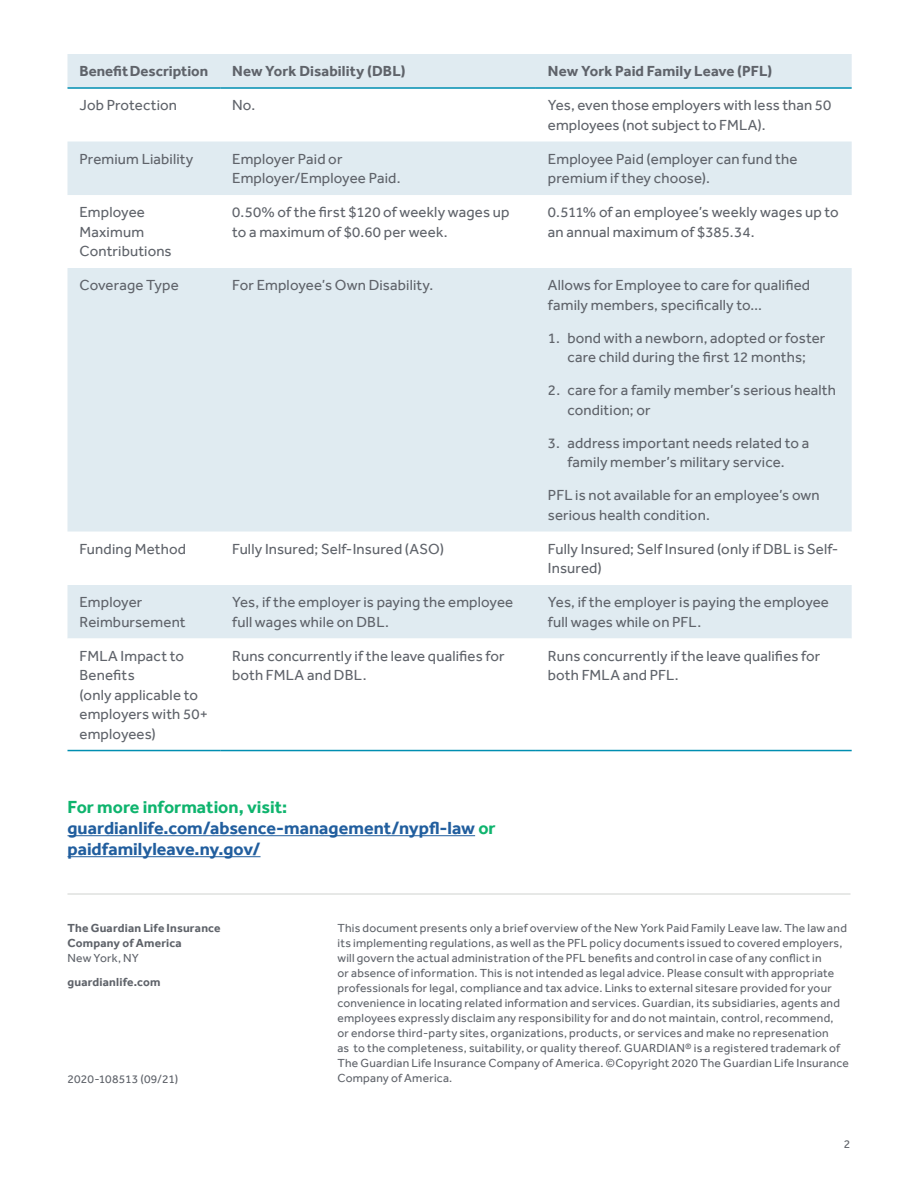
<style>
.page{position:relative;width:918px;height:1188px;background:#fff}
.page>*{position:absolute;margin:0;border:0;box-sizing:border-box;transform-origin:0 0}
.t1{font:700 18px/21px "Effra";color:#215e9e}
.t2{font:15px/19.5px "Effra";letter-spacing:.01em;color:#5f636a}
.t3{font:700 15px "Effra";letter-spacing:.005em;color:#5f636a}
.t4{font:12px/15px "Effra";letter-spacing:.02em;color:#5f636a}
.t5{font:700 12px/15px "Effra";letter-spacing:.015em;color:#5f636a}
.s1{color:#0fb46e}
</style>
<div class="page">
<hr style="left:68px;top:893px;width:782px;height:2px;background:#dfe1df">
<svg style="left:68px;top:54px;width:784px;height:584px;fill:#e0ebf1"></svg>
<svg style="left:68px;top:749px;width:784px;height:1px"></svg>
<hr style="left:68px;top:87px;width:152px;height:2px;background:#008eb1">
<hr style="left:220px;top:87px;width:316px;height:2px;background:#008eb1">
<hr style="left:536px;top:87px;width:316px;height:2px;background:#008eb1">
<hr style="left:68px;top:750px;width:152px;height:1px;background:#008eb1">
<hr style="left:220px;top:750px;width:316px;height:1px;background:#008eb1">
<hr style="left:536px;top:750px;width:316px;height:1px;background:#008eb1">
<hr style="left:68px;top:835px;width:407px;height:1px;background:#215e9e">
<hr style="left:68px;top:856px;width:193px;height:1px;background:#215e9e">
<p class="t3" style="left:80px;top:62px;width:130px">Benefit Description</p>
<p class="t3" style="left:232px;top:62px;width:175px">New York Disability (DBL)</p>
<p class="t3" style="left:548px;top:62px;width:226px">New York Paid Family Leave (PFL)</p>
<p class="t2" style="left:80px;top:95px;width:99px">Job Protection</p>
<p class="t2" style="left:232px;top:95px;width:25px">No.</p>
<p class="t2" style="left:548px;top:95px;width:285px">Yes, even those employers with less than 50 employees (not subject to FMLA).</p>
<p class="t2" style="left:80px;top:149px;width:115px">Premium Liability</p>
<p class="t2" style="left:232px;top:149px;width:170px">Employer Paid or<br>Employer/Employee Paid.</p>
<p class="t2" style="left:548px;top:149px;width:251px">Employee Paid (employer can fund the premium if they choose).</p>
<p class="t2" style="left:80px;top:202px;width:94px">Employee<br>Maximum<br>Contributions</p>
<p class="t2" style="left:232px;top:202px;width:279px">0.50% of the first $120 of weekly wages up to a maximum of $0.60 per week.</p>
<p class="t2" style="left:548px;top:202px;width:292px">0.511% of an employee’s weekly wages up to an annual maximum of $385.34.</p>
<p class="t2" style="left:80px;top:275px;width:101px">Coverage Type</p>
<p class="t2" style="left:232px;top:275px;width:203px">For Employee’s Own Disability.</p>
<p class="t2" style="left:548px;top:275px;width:264px">Allows for Employee to care for qualified family members, specifically to…</p>
<p class="t2" style="left:548px;top:328px;width:279px;text-align:center">1. bond with a newborn, adopted or foster care child during the first 12 months;</p>
<p class="t2" style="left:567px;top:380px;width:270px;text-indent:-20px">2. care for a family member’s serious health condition; or</p>
<p class="t2" style="left:548px;top:433px;width:263px;text-align:center">3. address important needs related to a family member’s military service.</p>
<p class="t2" style="left:548px;top:485px;width:273px">PFL is not available for an employee’s own serious health condition.</p>
<p class="t2" style="left:80px;top:539px;width:108px">Funding Method</p>
<p class="t2" style="left:232px;top:539px;width:213px">Fully Insured; Self-Insured (ASO)</p>
<p class="t2" style="left:548px;top:539px;width:292px">Fully Insured; Self Insured (only if DBL is Self-<br>Insured)</p>
<p class="t2" style="left:80px;top:592px;width:108px">Employer<br>Reimbursement</p>
<p class="t2" style="left:232px;top:592px;width:283px">Yes, if the employer is paying the employee full wages while on DBL.</p>
<p class="t2" style="left:548px;top:592px;width:283px">Yes, if the employer is paying the employee full wages while on PFL.</p>
<p class="t2" style="left:80px;top:646px;width:130px">FMLA Impact to<br>Benefits<br>(only applicable to employers with 50+ employees)</p>
<p class="t2" style="left:232px;top:646px;width:274px">Runs concurrently if the leave qualifies for both FMLA and DBL.</p>
<p class="t2" style="left:548px;top:646px;width:274px">Runs concurrently if the leave qualifies for both FMLA and PFL.</p>
<p class="t1" style="left:68px;top:796px;width:430px"><span class="s1">For more information, visit: </span>guardianlife.com/absence-management/nypfl-law <span class="s1">or </span>paidfamilyleave.ny.gov/</p>
<p class="t5" style="left:68px;top:920px;width:155px">The Guardian Life Insurance<br>Company of America</p>
<p class="t4" style="left:68px;top:950px;width:73px">New York, NY</p>
<p class="t5" style="left:68px;top:974px;width:94px">guardianlife.com</p>
<p class="t4" style="left:68px;top:1071px;width:112px">2020-108513 (09/21)</p>
<p class="t4" style="left:338px;top:920px;width:513px">This document presents only a brief overview of the New York Paid Family Leave law. The law and its implementing regulations, as well as the PFL policy documents issued to covered employers, will govern the actual administration of the PFL benefits and control in case of any conflict in<br>or absence of information. This is not intended as legal advice. Please consult with appropriate professionals for legal, compliance and tax advice. Links to external sitesare provided for your convenience in locating related information and services. Guardian, its subsidiaries, agents and employees expressly disclaim any responsibility for and do not maintain, control, recommend,<br>or endorse third-party sites, organizations, products, or services and make no represenation<br>as to the completeness, suitability, or quality thereof. GUARDIAN® is a registered trademark of The Guardian Life Insurance Company of America. ©Copyright 2020 The Guardian Life Insurance Company of America.</p>
<p class="t4" style="left:844px;top:1136px;width:8px">2</p>
</div>
